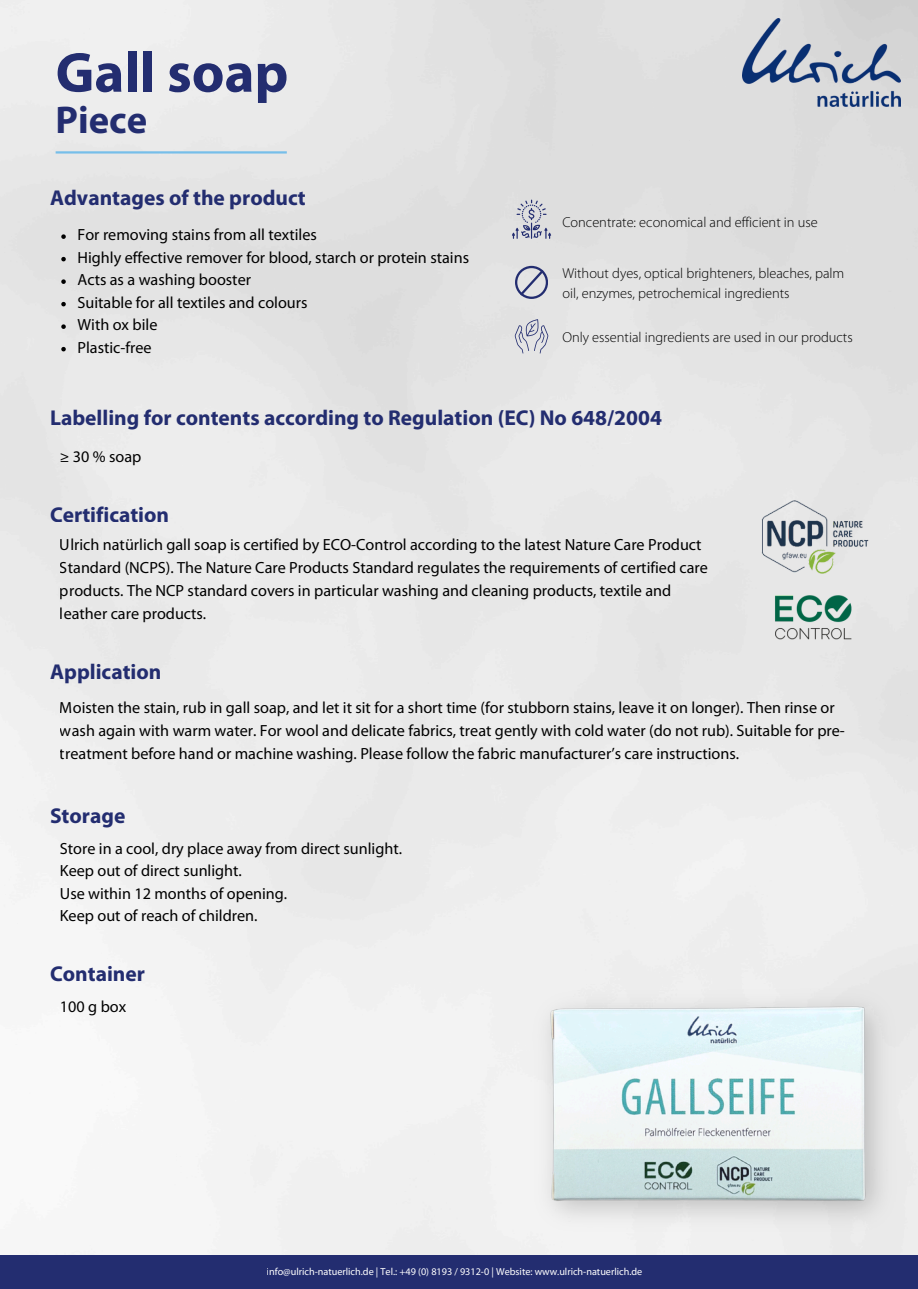
<style>
.page{position:relative;width:918px;height:1289px;background:#fff}
.page>*{position:absolute;margin:0;border:0;box-sizing:border-box;transform-origin:0 0}
.t1{font:700 56.85px "Myriad Pro";color:#232d70}
.t2{font:700 38.85px "Myriad Pro";color:#232d70}
.t3{font:700 21.45px "Myriad Pro";color:#232d70}
.t4{font:16.2px/22.5px "Myriad Pro";color:#000}
.t5{font:300 14.4px/20.2px "Myriad Pro";color:#000}
.t6{font:10.2px "Myriad Pro";color:#fff}
</style>
<div class="page">
<img style="left:0;top:0;width:918px;height:1254px">
<svg style="left:512px;top:200px;width:39px;height:39px;background:#bdbfca"></svg>
<svg style="left:515px;top:319px;width:33px;height:34px"></svg>
<svg style="left:515px;top:266px;width:33px;height:32px"></svg>
<hr style="left:56px;top:151px;width:231px;height:2px;background:#76bee9">
<div style="left:0;top:1254px;width:918px;height:34px;background:#232d70"></div>
<img style="left:742px;top:19px;width:159px;height:88px">
<svg style="left:61px;top:234px;width:5px;height:5px"></svg>
<svg style="left:61px;top:257px;width:5px;height:4px"></svg>
<svg style="left:61px;top:279px;width:5px;height:5px"></svg>
<svg style="left:61px;top:302px;width:5px;height:4px"></svg>
<svg style="left:61px;top:324px;width:5px;height:5px"></svg>
<svg style="left:61px;top:347px;width:5px;height:4px"></svg>
<img style="left:758px;top:486px;width:115px;height:95px">
<img style="left:758px;top:578px;width:110px;height:79px">
<img style="left:528px;top:973px;width:378px;height:269px">
<h1 class="t1" style="left:56px;top:49px;width:234px">Gall soap</h1>
<h2 class="t2" style="left:56px;top:104px;width:93px">Piece</h2>
<h3 class="t3" style="left:50px;top:188px;width:257px">Advantages of the product</h3>
<p class="t4" style="left:78px;top:225px;width:393px">For removing stains from all textiles<br>Highly effective remover for blood, starch or protein stains<br>Acts as a washing booster<br>Suitable for all textiles and colours<br>With ox bile<br>Plastic-free</p>
<p class="t5" style="left:562px;top:213px;width:257px">Concentrate: economical and efficient in use</p>
<p class="t5" style="left:562px;top:264px;width:283px">Without dyes, optical brighteners, bleaches, palm oil, enzymes, petrochemical ingredients</p>
<p class="t5" style="left:562px;top:328px;width:292px">Only essential ingredients are used in our products</p>
<h3 class="t3" style="left:50px;top:409px;width:613px">Labelling for contents according to Regulation (EC) No 648/2004</h3>
<p class="t4" style="left:60px;top:446px;width:83px">≥ 30 % soap</p>
<h3 class="t3" style="left:50px;top:505px;width:121px">Certification</h3>
<p class="t4" style="left:60px;top:534px;width:650px;line-height:23px">Ulrich natürlich gall soap is certified by ECO-Control according to the latest Nature Care Product Standard (NCPS). The Nature Care Products Standard regulates the requirements of certified care products. The NCP standard covers in particular washing and cleaning products, textile and leather care products.</p>
<h3 class="t3" style="left:50px;top:663px;width:113px">Application</h3>
<p class="t4" style="left:60px;top:697px;width:787px;line-height:23.1px">Moisten the stain, rub in gall soap, and let it sit for a short time (for stubborn stains, leave it on longer). Then rinse or wash again with warm water. For wool and delicate fabrics, treat gently with cold water (do not rub). Suitable for pre&shy;treatment before hand or machine washing. Please follow the fabric manufacturer’s care instructions.</p>
<h3 class="t3" style="left:50px;top:807px;width:77px">Storage</h3>
<p class="t4" style="left:60px;top:838px;width:344px">Store in a cool, dry place away from direct sunlight.<br>Keep out of direct sunlight.<br>Use within 12 months of opening.<br>Keep out of reach of children.</p>
<h3 class="t3" style="left:50px;top:965px;width:97px">Container</h3>
<p class="t4" style="left:60px;top:996px;width:68px">100 g box</p>
<p class="t6" style="left:267px;top:1267px;width:377px">info@ulrich-natuerlich.de | Tel.: +49 (0) 8193 / 9312-0 | Website: www.ulrich-natuerlich.de</p>
</div>
